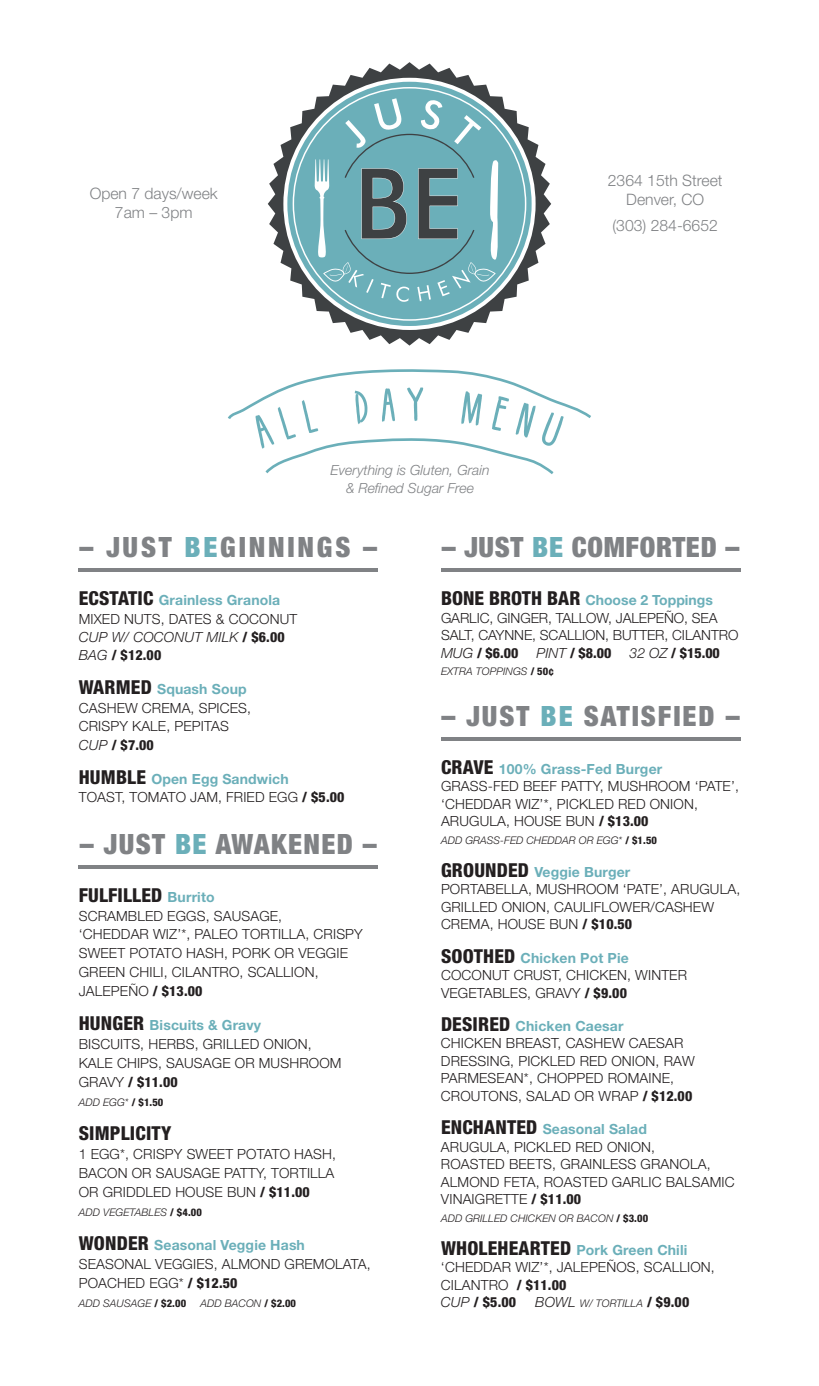
<style>
.page{position:relative;width:819px;height:1386px;background:#fff}
.page>*{position:absolute;margin:0;border:0;box-sizing:border-box;transform-origin:0 0}
.t1{font:900 condensed 28px "Helvetica Neue LT Std";letter-spacing:.025em;color:#808285}
.t2{font:900 condensed 28px "Helvetica Neue LT Std";letter-spacing:.07em;color:#808285}
.t3{font:900 condensed 28px "Helvetica Neue LT Std";letter-spacing:.1em;color:#808285}
.t4{font:900 condensed 28px "Helvetica Neue LT Std";letter-spacing:.05em;color:#808285}
.t5{font:800 condensed 19.25px "Helvetica Neue LT Std";letter-spacing:.01em;color:#231f20}
.t6{font:300 15.75px/18.9px "Helvetica Neue LT Std";color:#808285;text-align:center}
.t7{font:300 14px/17.5px "Helvetica Neue LT Std";letter-spacing:.01em;color:#231f20}
.t8{font:italic 300 14px/17.5px "Helvetica Neue LT Std";color:#808285;text-align:center}
.t9{font:800 condensed 14px "Helvetica Neue LT Std";color:#231f20}
.t10{font:italic 300 10.5px "Helvetica Neue LT Std";letter-spacing:.01em;color:#231f20}
.s1{color:#6bafb9}
.s2{font-weight:800;font-stretch:condensed;font-size:19.25px}
.s3{font-weight:700;color:#6bafb9}
.s4{font-style:italic}
.s5{font-weight:800;font-stretch:condensed}
.s6{font-weight:700;font-stretch:normal;font-size:14px;color:#6bafb9}
.s7{font-weight:800;font-style:normal;font-stretch:condensed}
.s8{font-weight:300;font-style:italic;font-stretch:normal}
.s9{font-size:14px}
.s10{font-weight:800;font-style:normal;font-stretch:condensed;font-size:14px}
</style>
<div class="page">
<svg style="left:268px;top:62px;width:283px;height:284px"></svg>
<svg style="left:315px;top:98px;width:184px;height:204px;background:#73a9b1"></svg>
<svg style="left:228px;top:369px;width:363px;height:105px"></svg>
<hr style="left:79px;top:569px;width:299px;height:3px;background:#808285">
<hr style="left:441px;top:569px;width:299px;height:3px;background:#808285">
<hr style="left:79px;top:865px;width:299px;height:3px;background:#808285">
<hr style="left:441px;top:737px;width:299px;height:3px;background:#808285">
<p class="t6" style="left:90px;top:184px;width:130px">Open 7 days/week<br>7am – 3pm</p>
<p class="t8" style="left:331px;top:461px;width:160px">Everything is Gluten, Grain &amp; Refined Sugar Free</p>
<p class="t6" style="left:608px;top:170px;width:116px">2364 15th Street<br>Denver, CO</p>
<p class="t6" style="left:613px;top:216px;width:107px">(303) 284-6652</p>
<h1 class="t3" style="left:79px;top:530px;width:299px">– JUST <span class="s1">BE</span>GINNINGS –</h1>
<h1 class="t1" style="left:442px;top:530px;width:299px">– JUST <span class="s1">BE</span> COMFORTED –</h1>
<p class="t7" style="left:79px;top:591px;width:220px;line-height:18.4px"><span class="s2">ECSTATIC</span> <span class="s3">Grainless Granola<br></span>MIXED NUTS, DATES &amp; COCONUT<br><span class="s4">CUP W/ COCONUT MILK</span> <span class="s5">/ $6.00<br></span><span class="s4">BAG</span> <span class="s5">/ $12.00</span></p>
<p class="t7" style="left:79px;top:680px;width:174px;line-height:18.4px"><span class="s2">WARMED</span> <span class="s3">Squash Soup<br></span>CASHEW CREMA, SPICES,<br>CRISPY KALE, PEPITAS<br><span class="s4">CUP</span> <span class="s5">/ $7.00</span></p>
<p class="t7" style="left:79px;top:769px;width:267px;line-height:18.4px"><span class="s2">HUMBLE</span> <span class="s3">Open Egg Sandwich<br></span>TOAST, TOMATO JAM, FRIED EGG <span class="s5">/ $5.00</span></p>
<h1 class="t4" style="left:80px;top:827px;width:299px">– JUST <span class="s1">BE</span> AWAKENED –</h1>
<h2 class="t5" style="left:79px;top:883px;width:137px">FULFILLED <span class="s6">Burrito</span></h2>
<p class="t7" style="left:79px;top:906px;width:286px;line-height:18.9px">SCRAMBLED EGGS, SAUSAGE,<br>‘CHEDDAR WIZ’*, PALEO TORTILLA, CRISPY<br>SWEET POTATO HASH, PORK OR VEGGIE<br>GREEN CHILI, CILANTRO, SCALLION,<br>JALEPEÑO <span class="s5">/ $13.00</span></p>
<p class="t7" style="left:79px;top:1016px;width:264px;line-height:18.9px"><span class="s2">HUNGER</span> <span class="s3">Biscuits &amp; Gravy<br></span>BISCUITS, HERBS, GRILLED ONION,<br>KALE CHIPS, SAUSAGE OR MUSHROOM<br>GRAVY <span class="s5">/ $11.00</span></p>
<p class="t10" style="left:79px;top:1096px;width:86px">ADD EGG* <span class="s7">/ $1.50</span></p>
<h2 class="t5" style="left:79px;top:1122px;width:94px">SIMPLICITY</h2>
<p class="t7" style="left:79px;top:1144px;width:259px;line-height:18.9px;text-align:justify">1 EGG*, CRISPY SWEET POTATO HASH, BACON OR SAUSAGE PATTY, TORTILLA OR GRIDDLED HOUSE BUN <span class="s5">/ $11.00</span></p>
<p class="t10" style="left:79px;top:1206px;width:125px">ADD VEGETABLES <span class="s7">/ $4.00</span></p>
<p class="t7" style="left:79px;top:1235px;width:294px;line-height:18.9px"><span class="s2">WONDER</span> <span class="s3">Seasonal Veggie Hash<br></span>SEASONAL VEGGIES, ALMOND GREMOLATA,<br>POACHED EGG* <span class="s5">/ $12.50</span></p>
<p class="t10" style="left:79px;top:1297px;width:109px">ADD SAUSAGE <span class="s7">/ $2.00</span></p>
<p class="t10" style="left:200px;top:1297px;width:97px">ADD BACON <span class="s7">/ $2.00</span></p>
<p class="t7" style="left:441px;top:591px;width:299px"><span class="s2">BONE BROTH BAR</span> <span class="s3">Choose 2 Toppings<br></span>GARLIC, GINGER, TALLOW, JALEPEÑO, SEA<br>SALT, CAYNNE, SCALLION, BUTTER, CILANTRO<br><span class="s4">MUG</span> <span class="s5">/ $6.00</span></p>
<p class="t9" style="left:537px;top:644px;width:76px"><span class="s8">PINT</span> / $8.00</p>
<p class="t9" style="left:630px;top:644px;width:92px"><span class="s8">32 OZ</span> / $15.00</p>
<p class="t10" style="left:441px;top:665px;width:114px">EXTRA TOPPINGS <span class="s7">/ 50¢</span></p>
<h1 class="t2" style="left:441px;top:698px;width:300px">– JUST <span class="s1">BE</span> SATISFIED –</h1>
<p class="t7" style="left:441px;top:760px;width:300px"><span class="s2">CRAVE</span> <span class="s3">100% Grass-Fed Burger<br></span>GRASS-FED BEEF PATTY, MUSHROOM ‘PATE’, ‘CHEDDAR WIZ’*, PICKLED RED ONION,<br>ARUGULA, HOUSE BUN <span class="s5">/ $13.00</span></p>
<p class="t10" style="left:441px;top:834px;width:218px">ADD GRASS-FED CHEDDAR OR EGG* <span class="s7">/ $1.50</span></p>
<p class="t7" style="left:441px;top:863px;width:301px"><span class="s2">GROUNDED</span> <span class="s3">Veggie Burger<br></span>PORTABELLA, MUSHROOM ‘PATE’, ARUGULA,<br>GRILLED ONION, CAULIFLOWER/CASHEW<br>CREMA, HOUSE BUN <span class="s5">/ $10.50</span></p>
<p class="t7" style="left:441px;top:949px;width:248px"><span class="s2">SOOTHED</span> <span class="s3">Chicken Pot Pie<br></span>COCONUT CRUST, CHICKEN, WINTER<br>VEGETABLES, GRAVY <span class="s5">/ $9.00</span></p>
<p class="t7" style="left:441px;top:1017px;width:255px"><span class="s2">DESIRED</span> <span class="s3">Chicken Caesar<br></span>CHICKEN BREAST, CASHEW CAESAR<br>DRESSING, PICKLED RED ONION, RAW<br>PARMESEAN*, CHOPPED ROMAINE,<br>CROUTONS, SALAD OR WRAP <span class="s5">/ $12.00</span></p>
<p class="t7" style="left:441px;top:1120px;width:295px"><span class="s2">ENCHANTED</span> <span class="s3">Seasonal Salad<br></span>ARUGULA, PICKLED RED ONION,<br>ROASTED BEETS, GRAINLESS GRANOLA,<br>ALMOND FETA, ROASTED GARLIC BALSAMIC<br>VINAIGRETTE <span class="s5">/ $11.00</span></p>
<p class="t10" style="left:441px;top:1212px;width:209px">ADD GRILLED CHICKEN OR BACON <span class="s7">/ $3.00</span></p>
<p class="t7" style="left:441px;top:1241px;width:275px"><span class="s2">WHOLEHEARTED</span> <span class="s3">Pork Green Chili </span>‘CHEDDAR WIZ’*, JALEPEÑOS, SCALLION,<br>CILANTRO <span class="s5">/ $11.00<br></span><span class="s4">CUP</span> <span class="s5">/ $5.00</span></p>
<p class="t10" style="left:535px;top:1297px;width:156px"><span class="s9">BOWL</span> W/ TORTILLA <span class="s10">/ $9.00</span></p>
</div>
